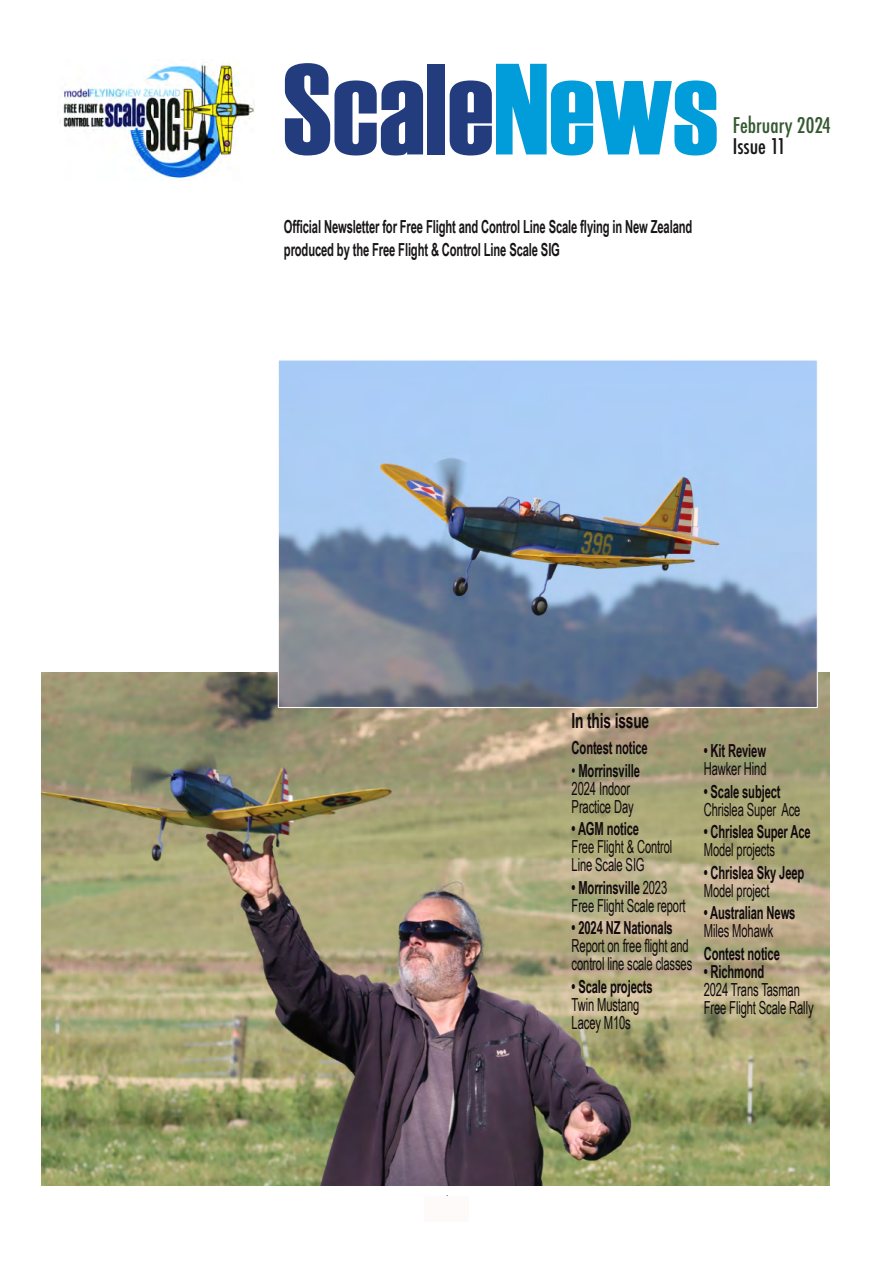
<style>
.page{position:relative;width:893px;height:1263px;background:#fff}
.page>*{position:absolute;margin:0;border:0;box-sizing:border-box;transform-origin:0 0}
.t1{font:129.45px "Haettenschweiler";color:#223c7d}
.t2{font:500 condensed 21px "Futura";color:#345930}
.t3{font:700 21px "Arial Narrow";letter-spacing:-.01em;color:#120a0e;scale:.8 1}
.t4{font:500 condensed 21px "Futura";color:#181517}
.t5{font:18px/18px "Arial Narrow";letter-spacing:-.01em;color:#120a0e;scale:.76 1}
.t6{font:700 18px "Arial Narrow";letter-spacing:-.01em;color:#120a0e;scale:.76 1}
.t7{font:700 18px/23.5px "Arial Narrow";letter-spacing:-.01em;color:#181517;scale:.76 1}
.t8{font:13.5px "Arial";color:#231f20}
.s1{color:#009dda}
.s2{font-weight:700}
</style>
<div class="page">
<div style="left:424px;top:1196px;width:45px;height:25px;background:#fefafa"></div>
<img style="left:63px;top:59px;width:192px;height:120px">
<img style="left:42px;top:672px;width:787px;height:514px">
<img style="left:280px;top:361px;width:536px;height:345px">
<h1 class="t1" style="left:283px;top:35px;width:437px">Scale<span class="s1">News</span></h1>
<p class="t2" style="left:733px;top:115px;width:100px">February 2024</p>
<p class="t4" style="left:733px;top:137px;width:55px">Issue 11</p>
<p class="t7" style="left:284px;top:216px;width:539px">Official Newsletter for Free Flight and Control Line Scale flying in New Zealand produced by the Free Flight &amp; Control Line Scale SIG</p>
<p class="t8" style="left:443px;top:1195px;width:9px">1</p>
<p class="t3" style="left:572px;top:712px;width:99px">In this issue</p>
<p class="t6" style="left:572px;top:741px;width:102px">Contest notice</p>
<p class="t5" style="left:572px;top:763px;width:91px">• <span class="s2">Morrinsville<br></span>2024 Indoor<br>Practice Day</p>
<p class="t6" style="left:572px;top:822px;width:90px">• AGM notice</p>
<p class="t5" style="left:572px;top:839px;width:134px">Free Flight &amp; Control<br>Line Scale SIG</p>
<p class="t5" style="left:572px;top:880px;width:152px"><span class="s2">• Morrinsville</span> 2023<br>Free Flight Scale report</p>
<p class="t6" style="left:572px;top:921px;width:135px">• 2024 NZ Nationals</p>
<p class="t5" style="left:572px;top:938px;width:160px">Report on free flight and control line scale classes</p>
<p class="t6" style="left:572px;top:979px;width:108px">• Scale projects</p>
<p class="t5" style="left:572px;top:997px;width:91px">Twin Mustang<br>Lacey M10s</p>
<p class="t6" style="left:704px;top:744px;width:83px">• Kit Review</p>
<p class="t5" style="left:704px;top:761px;width:84px">Hawker Hind</p>
<p class="t6" style="left:704px;top:784px;width:103px">• Scale subject</p>
<p class="t5" style="left:704px;top:802px;width:129px">Chrislea Super Ace</p>
<p class="t6" style="left:704px;top:825px;width:142px">• Chrislea Super Ace</p>
<p class="t5" style="left:704px;top:842px;width:95px">Model projects</p>
<p class="t6" style="left:704px;top:865px;width:134px">• Chrislea Sky Jeep</p>
<p class="t5" style="left:704px;top:883px;width:88px">Model project</p>
<p class="t6" style="left:704px;top:906px;width:122px">• Australian News</p>
<p class="t5" style="left:704px;top:923px;width:93px">Miles Mohawk</p>
<p class="t6" style="left:704px;top:946px;width:102px">Contest notice</p>
<p class="t6" style="left:704px;top:964px;width:81px">• Richmond</p>
<p class="t5" style="left:704px;top:982px;width:146px">2024 Trans Tasman<br>Free Flight Scale Rally</p>
</div>
